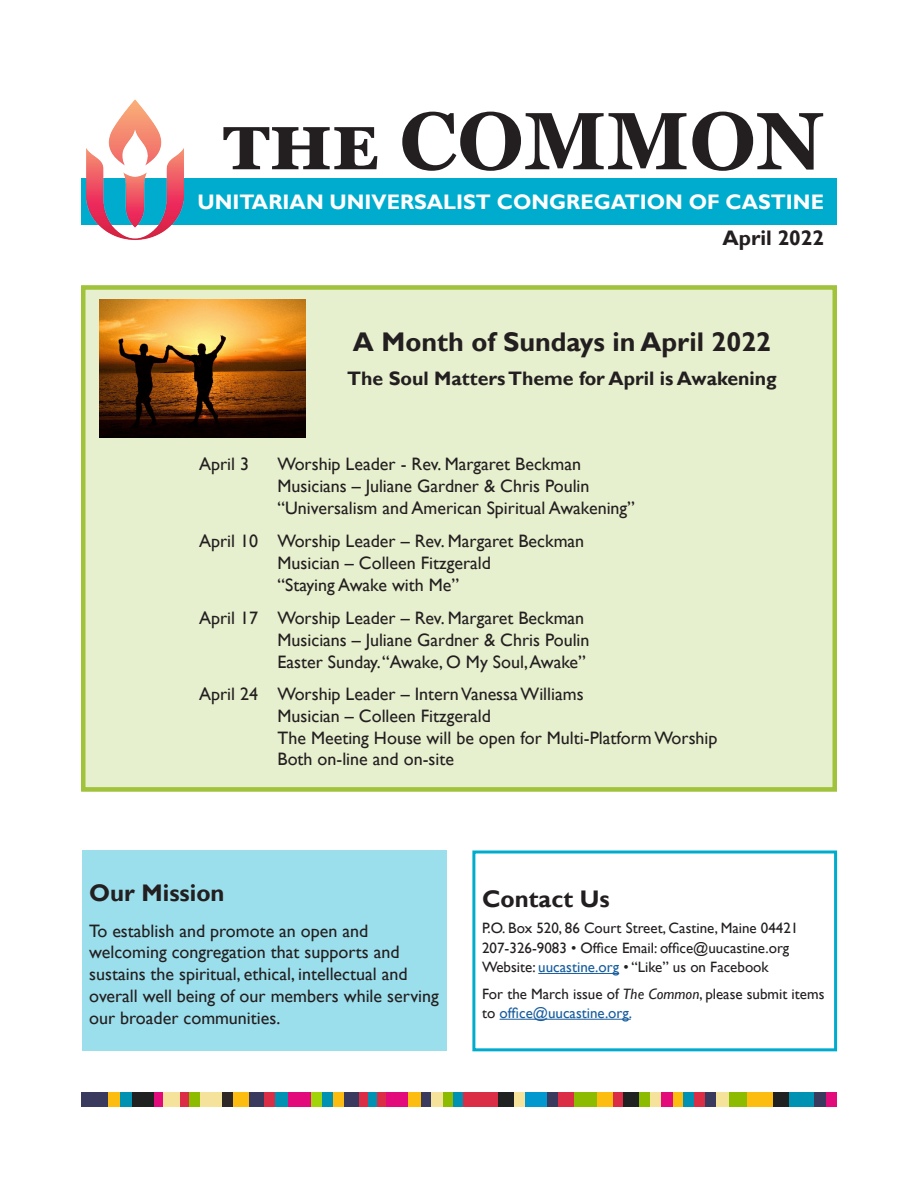
<style>
.page{position:relative;width:918px;height:1188px;background:#fff}
.page>*{position:absolute;margin:0;border:0;box-sizing:border-box;transform-origin:0 0}
.t1{font:700 81px "Georgia";color:#231f20}
.Head{font:700 27px "Gill Sans";color:#231f20}
.Head-2{font:700 24px "Gill Sans";color:#231f20}
.t2{font:700 21px "Gill Sans";color:#fff}
.t3{font:700 21px "Gill Sans";color:#231f20}
.Head-3{font:700 19.5px "Gill Sans";color:#231f20}
.not_aligned{font:18px "Gill Sans";color:#231f20}
.Body_Text{font:18px/21.8px "Gill Sans";color:#231f20}
.Head-4{font:15px/19.5px "Gill Sans";color:#231f20}
.Body_Text-2{font:15px/19.5px "Gill Sans";color:#231f20}
.s1{color:#175d9e}
.s2{font-style:italic}
</style>
<div class="page">
<div style="left:81px;top:178px;width:756px;height:46px;background:#00accd"></div>
<div style="left:826px;top:1092px;width:11px;height:15px;background:#e30a7c"></div>
<div style="left:694px;top:1092px;width:11px;height:15px;background:#dc2d47"></div>
<div style="left:683px;top:1092px;width:11px;height:15px;background:#0092b3"></div>
<div style="left:672px;top:1092px;width:11px;height:15px;background:#fdbd10"></div>
<div style="left:661px;top:1092px;width:11px;height:15px;background:#e30a7c"></div>
<div style="left:333px;top:1092px;width:11px;height:15px;background:#fdbd10"></div>
<div style="left:322px;top:1092px;width:11px;height:15px;background:#0092b3"></div>
<div style="left:311px;top:1092px;width:11px;height:15px;background:#a2d40a"></div>
<div style="left:189px;top:1092px;width:11px;height:15px;background:#8dbb00"></div>
<div style="left:650px;top:1092px;width:11px;height:15px;background:#f5e39b"></div>
<div style="left:453px;top:1092px;width:11px;height:15px;background:#0092b3"></div>
<div style="left:443px;top:1092px;width:10px;height:15px;background:#8dbb00"></div>
<div style="left:431px;top:1092px;width:12px;height:15px;background:#f5e39b"></div>
<div style="left:421px;top:1092px;width:10px;height:15px;background:#3a3a5f"></div>
<div style="left:408px;top:1092px;width:13px;height:15px;background:#fdbd10"></div>
<div style="left:275px;top:1092px;width:13px;height:15px;background:#0092b3"></div>
<div style="left:639px;top:1092px;width:11px;height:15px;background:#8dbb00"></div>
<div style="left:814px;top:1092px;width:12px;height:15px;background:#3a3a5f"></div>
<div style="left:705px;top:1092px;width:11px;height:15px;background:#3a3a5f"></div>
<div style="left:514px;top:1092px;width:11px;height:15px;background:#f5e39b"></div>
<div style="left:612px;top:1092px;width:11px;height:15px;background:#dc2d47"></div>
<div style="left:789px;top:1092px;width:25px;height:15px;background:#0092b3"></div>
<div style="left:747px;top:1092px;width:26px;height:15px;background:#fdbd10"></div>
<div style="left:773px;top:1092px;width:16px;height:15px;background:#202222"></div>
<div style="left:623px;top:1092px;width:16px;height:15px;background:#202222"></div>
<div style="left:729px;top:1092px;width:18px;height:15px;background:#8dbb00"></div>
<div style="left:597px;top:1092px;width:15px;height:15px;background:#fdbd10"></div>
<div style="left:344px;top:1092px;width:15px;height:15px;background:#3a3a5f"></div>
<div style="left:498px;top:1092px;width:16px;height:15px;background:#202222"></div>
<div style="left:464px;top:1092px;width:34px;height:15px;background:#dc2d47"></div>
<div style="left:288px;top:1092px;width:23px;height:15px;background:#e30a7c"></div>
<div style="left:132px;top:1092px;width:23px;height:15px;background:#202222"></div>
<div style="left:574px;top:1092px;width:23px;height:15px;background:#8dbb00"></div>
<div style="left:716px;top:1092px;width:13px;height:15px;background:#f5e39b"></div>
<div style="left:547px;top:1092px;width:12px;height:15px;background:#3a3a5f"></div>
<div style="left:525px;top:1092px;width:22px;height:15px;background:#0098ce"></div>
<div style="left:559px;top:1092px;width:15px;height:15px;background:#dc2d47"></div>
<div style="left:221px;top:1092px;width:12px;height:15px;background:#2e2926"></div>
<div style="left:200px;top:1092px;width:21px;height:15px;background:#f5e39b"></div>
<div style="left:120px;top:1092px;width:12px;height:15px;background:#0092b3"></div>
<div style="left:107px;top:1092px;width:13px;height:15px;background:#fdbd10"></div>
<div style="left:233px;top:1092px;width:16px;height:15px;background:#fdbd10"></div>
<div style="left:386px;top:1092px;width:22px;height:15px;background:#e30a7c"></div>
<div style="left:81px;top:1092px;width:26px;height:15px;background:#3a3a5f"></div>
<div style="left:368px;top:1092px;width:10px;height:15px;background:#0092b3"></div>
<div style="left:378px;top:1092px;width:8px;height:15px;background:#dc2d47"></div>
<div style="left:359px;top:1092px;width:9px;height:15px;background:#dc2d47"></div>
<div style="left:163px;top:1092px;width:17px;height:15px;background:#f5e39b"></div>
<div style="left:180px;top:1092px;width:9px;height:15px;background:#dc2d47"></div>
<div style="left:155px;top:1092px;width:8px;height:15px;background:#e30a7c"></div>
<div style="left:264px;top:1092px;width:11px;height:15px;background:#dc2d47"></div>
<div style="left:249px;top:1092px;width:15px;height:15px;background:#3a3a5f"></div>
<img style="left:82px;top:99px;width:132px;height:141px">
<div style="left:82px;top:285px;width:755px;height:507px;background:#e7f0ce"></div>
<div style="left:81px;top:285px;width:756px;height:507px;border:4px solid #a0c33b"></div>
<div style="left:82px;top:850px;width:365px;height:201px;background:#9cdfec"></div>
<hr style="left:538px;top:973px;width:81px;height:1px;background:#175d9e">
<hr style="left:500px;top:1019px;width:131px;height:1px;background:#175d9e">
<div style="left:472px;top:850px;width:365px;height:201px;border:3px solid #00accd"></div>
<img style="left:99px;top:300px;width:206px;height:137px">
<h1 class="t1" style="left:223px;top:89px;width:602px">the COMMON</h1>
<p class="t2" style="left:197px;top:189px;width:628px">UNITARIAN UNIVERSALIST CONGREGATION OF CASTINE</p>
<p class="t3" style="left:722px;top:225px;width:103px">April 2022</p>
<p class="Head" style="left:353px;top:326px;width:420px">A Month of Sundays in April 2022</p>
<p class="Head-3" style="left:347px;top:367px;width:431px">The Soul Matters Theme for April is Awakening</p>
<p class="not_aligned" style="left:199px;top:454px;width:52px">April 3</p>
<p class="not_aligned" style="left:278px;top:454px;width:305px">Worship Leader - Rev. Margaret Beckman</p>
<p class="not_aligned" style="left:278px;top:475px;width:314px">Musicians – Juliane Gardner &amp; Chris Poulin</p>
<p class="not_aligned" style="left:278px;top:497px;width:359px">“Universalism and American Spiritual Awakening”</p>
<p class="not_aligned" style="left:199px;top:531px;width:61px">April 10</p>
<p class="not_aligned" style="left:278px;top:531px;width:308px">Worship Leader – Rev. Margaret Beckman</p>
<p class="not_aligned" style="left:278px;top:552px;width:215px">Musician – Colleen Fitzgerald</p>
<p class="not_aligned" style="left:278px;top:574px;width:183px">“Staying Awake with Me”</p>
<p class="not_aligned" style="left:199px;top:608px;width:61px">April 17</p>
<p class="not_aligned" style="left:278px;top:608px;width:308px">Worship Leader – Rev. Margaret Beckman</p>
<p class="not_aligned" style="left:278px;top:629px;width:314px">Musicians – Juliane Gardner &amp; Chris Poulin</p>
<p class="not_aligned" style="left:278px;top:651px;width:310px">Easter Sunday. “Awake, O My Soul, Awake”</p>
<p class="not_aligned" style="left:199px;top:684px;width:61px">April 24</p>
<p class="not_aligned" style="left:278px;top:684px;width:308px">Worship Leader – Intern Vanessa Williams</p>
<p class="not_aligned" style="left:278px;top:705px;width:215px">Musician – Colleen Fitzgerald</p>
<p class="not_aligned" style="left:278px;top:727px;width:442px">The Meeting House will be open for Multi-Platform Worship</p>
<p class="not_aligned" style="left:278px;top:749px;width:178px">Both on-line and on-site</p>
<p class="Head-2" style="left:89px;top:879px;width:137px">Our Mission</p>
<p class="Body_Text" style="left:89px;top:920px;width:351px">To establish and promote an open and welcoming congregation that supports and sustains the spiritual, ethical, intellectual and overall well being of our members while serving our broader communities.</p>
<p class="Head-2" style="left:482px;top:885px;width:129px">Contact Us</p>
<p class="Head-4" style="left:482px;top:919px;width:318px">P.O. Box 520, 86 Court Street, Castine, Maine 04421<br>207-326-9083 • Office Email: office@uucastine.org<br>Website: <span class="s1">uucastine.org</span> • “Like” us on Facebook</p>
<p class="Body_Text-2" style="left:482px;top:984px;width:344px">For the March issue of <span class="s2">The Common</span>, please submit items to <span class="s1">office@uucastine.org.</span></p>
</div>
